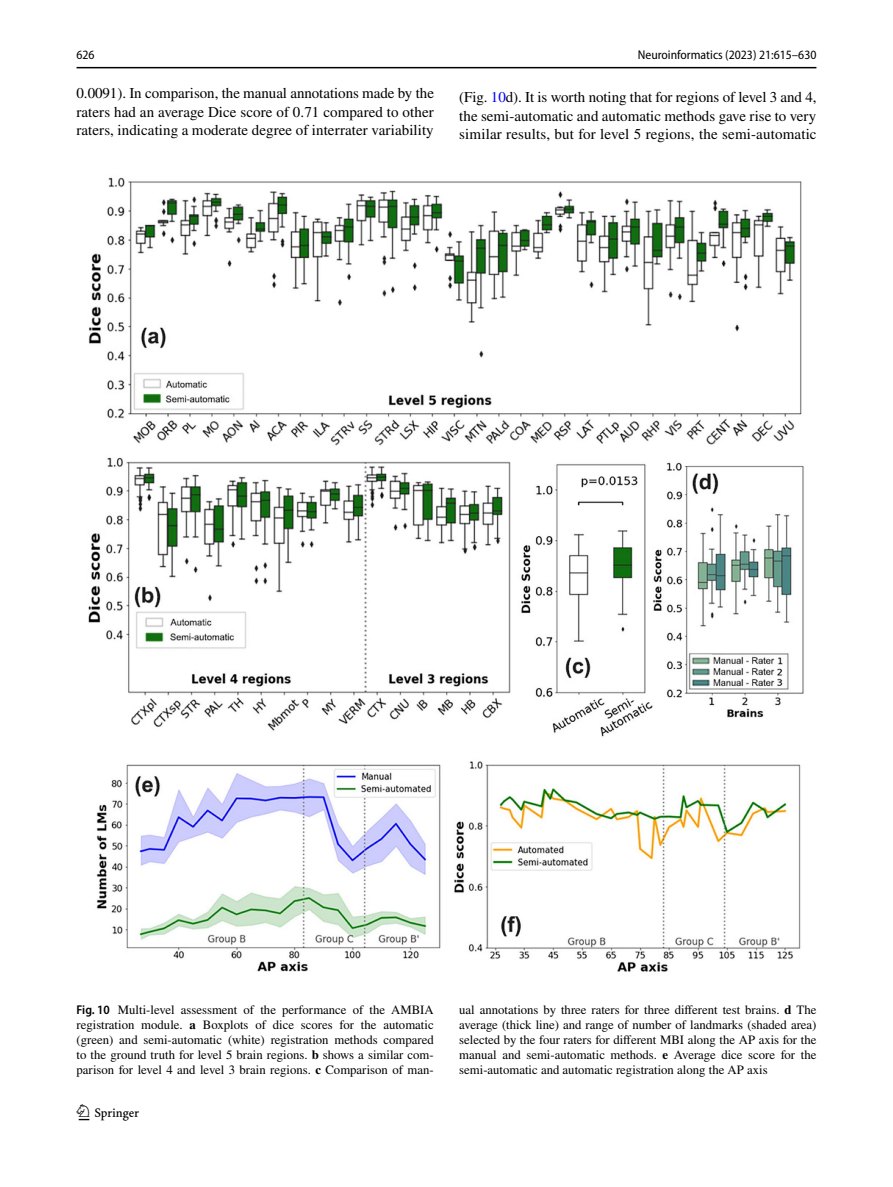
<style>
.page{position:relative;width:893px;height:1187px;background:#fff}
.page>*{position:absolute;margin:0;border:0;box-sizing:border-box;transform-origin:0 0}
.t1{font:22.5px "Springnew Regular 2";color:#000}
.t2{font:15px/18.8px "STIX";letter-spacing:.005em;color:#000;text-align:justify}
.t3{font:12.75px/15px "STIX";color:#000;text-align:justify}
.t4{font:semi-condensed 12.75px "Myriad Pro";color:#000}
.s1{color:#00f}
.s2{font-family:"Myriad Pro";font-weight:600;font-stretch:semi-condensed}
.s3{font-weight:700}
</style>
<div class="page">
<hr style="left:77px;top:67px;width:739px;height:1px;background:#000">
<img style="left:88px;top:177px;width:716px;height:795px">
<p class="t4" style="left:77px;top:48px;width:20px">626</p>
<p class="t4" style="left:638px;top:48px;width:180px">Neuroinformatics (2023) 21:615–630</p>
<p class="t2" style="left:77px;top:84px;width:359px">0.0091). In comparison, the manual annotations made by the raters had an average Dice score of 0.71 compared to other raters, indicating a moderate degree of interrater variability</p>
<p class="t2" style="left:459px;top:88px;width:359px">(Fig. <span class="s1">10</span>d). It is worth noting that for regions of level 3 and 4, the semi-automatic and automatic methods gave rise to very similar results, but for level 5 regions, the semi-automatic</p>
<p class="t3" style="left:77px;top:1002px;width:359px"><span class="s2">Fig. 10</span> Multi-level assessment of the performance of the AMBIA registration module. <span class="s3">a</span> Boxplots of dice scores for the automatic (green) and semi-automatic (white) registration methods compared to the ground truth for level 5 brain regions. <span class="s3">b</span> shows a similar com&shy;parison for level 4 and level 3 brain regions. <span class="s3">c</span> Comparison of man-</p>
<p class="t3" style="left:459px;top:1002px;width:359px">ual annotations by three raters for three different test brains. <span class="s3">d</span> The average (thick line) and range of number of landmarks (shaded area) selected by the four raters for different MBI along the AP axis for the manual and semi-automatic methods. <span class="s3">e</span> Average dice score for the semi-automatic and automatic registration along the AP axis</p>
<h1 class="t1" style="left:79px;top:1104px;width:62px">1 3</h1>
</div>
